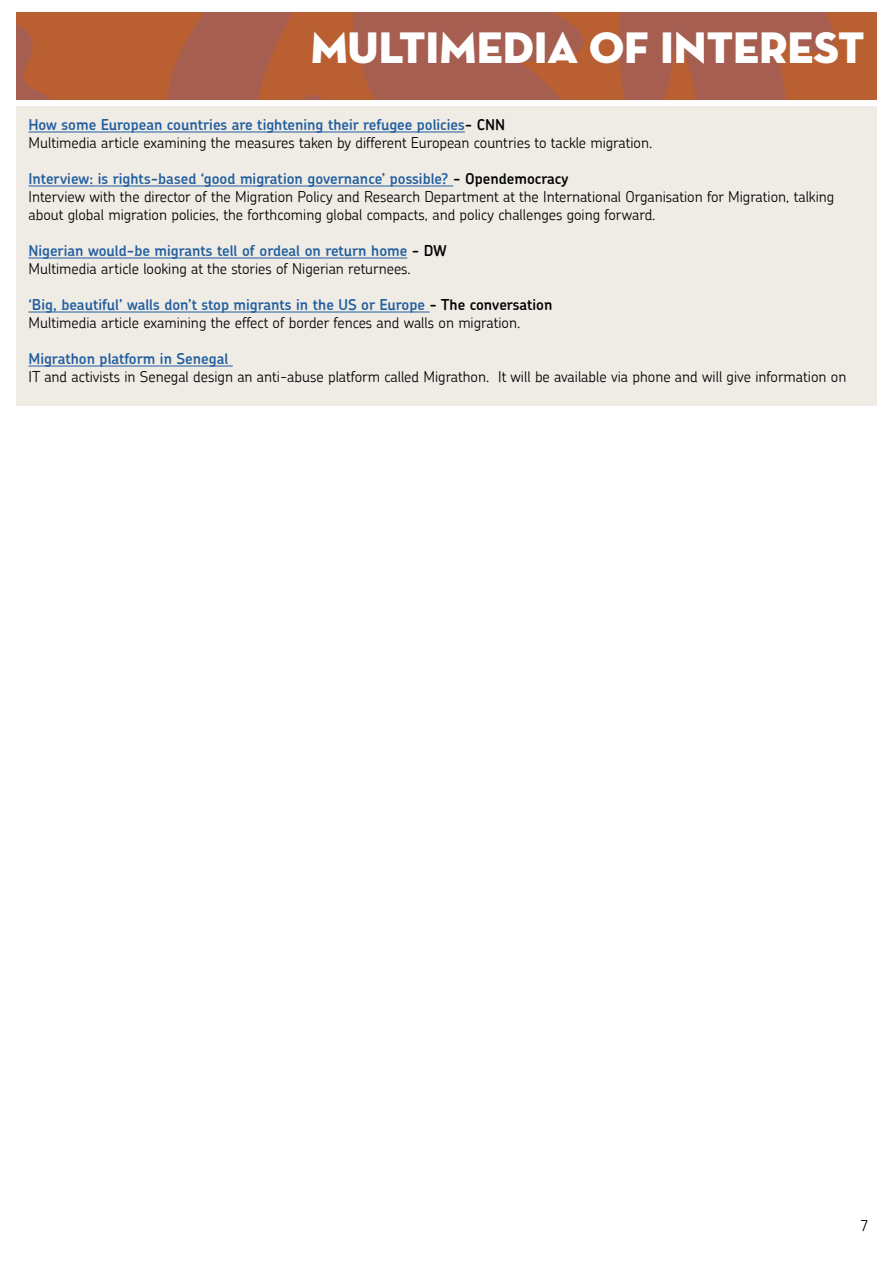
<style>
.page{position:relative;width:893px;height:1263px;background:#fff}
.page>*{position:absolute;margin:0;border:0;box-sizing:border-box;transform-origin:0 0}
.t1{font:45px "Neutra Disp Titling";color:#fff}
.t2{font:300 15px/18px "Chevin";color:#000}
.t3{font:600 15px "Chevin";color:#215e9e}
.s1{font-weight:600;color:#215e9e}
.s2{font-weight:600}
</style>
<div class="page">
<div style="left:16px;top:106px;width:861px;height:300px;background:#efebe5"></div>
<hr style="left:28px;top:132px;width:437px;height:1px;background:#215e9e">
<hr style="left:28px;top:186px;width:425px;height:1px;background:#215e9e">
<hr style="left:28px;top:258px;width:379px;height:1px;background:#215e9e">
<hr style="left:28px;top:312px;width:402px;height:1px;background:#215e9e">
<hr style="left:28px;top:366px;width:205px;height:1px;background:#215e9e">
<div style="left:16px;top:13px;width:861px;height:87px;background:#ba5f31"></div>
<svg style="left:16px;top:24px;width:35px;height:76px"></svg>
<svg style="left:353px;top:13px;width:481px;height:87px"></svg>
<svg style="left:167px;top:13px;width:155px;height:87px"></svg>
<h1 class="t1" style="left:311px;top:19px;width:555px">MULTIMEDIA OF INTEREST</h1>
<p class="t2" style="left:28px;top:115px;width:625px"><span class="s1">How some European countries are tightening their refugee policies</span><span class="s2">- CNN<br></span>Multimedia article examining the measures taken by different European countries to tackle migration.</p>
<p class="t2" style="left:28px;top:169px;width:807px"><span class="s1">Interview: is rights-based ‘good migration governance’ possible?</span> <span class="s2">- Opendemocracy<br></span>Interview with the director of the Migration Policy and Research Department at the International Organisation for Migration, talking about global migration policies, the forthcoming global compacts, and policy challenges going forward.</p>
<p class="t2" style="left:28px;top:241px;width:420px"><span class="s1">Nigerian would-be migrants tell of ordeal on return home</span> <span class="s2">- DW<br></span>Multimedia article looking at the stories of Nigerian returnees.</p>
<p class="t2" style="left:28px;top:295px;width:526px"><span class="s1">‘Big, beautiful’ walls don’t stop migrants in the US or Europe</span> <span class="s2">- The conversation<br></span>Multimedia article examining the effect of border fences and walls on migration.</p>
<p class="t3" style="left:28px;top:349px;width:201px">Migrathon platform in Senegal</p>
<p class="t2" style="left:28px;top:367px;width:819px">IT and activists in Senegal design an anti-abuse platform called Migrathon. It will be available via phone and will give information on</p>
<p class="t2" style="left:860px;top:1216px;width:10px">7</p>
</div>
